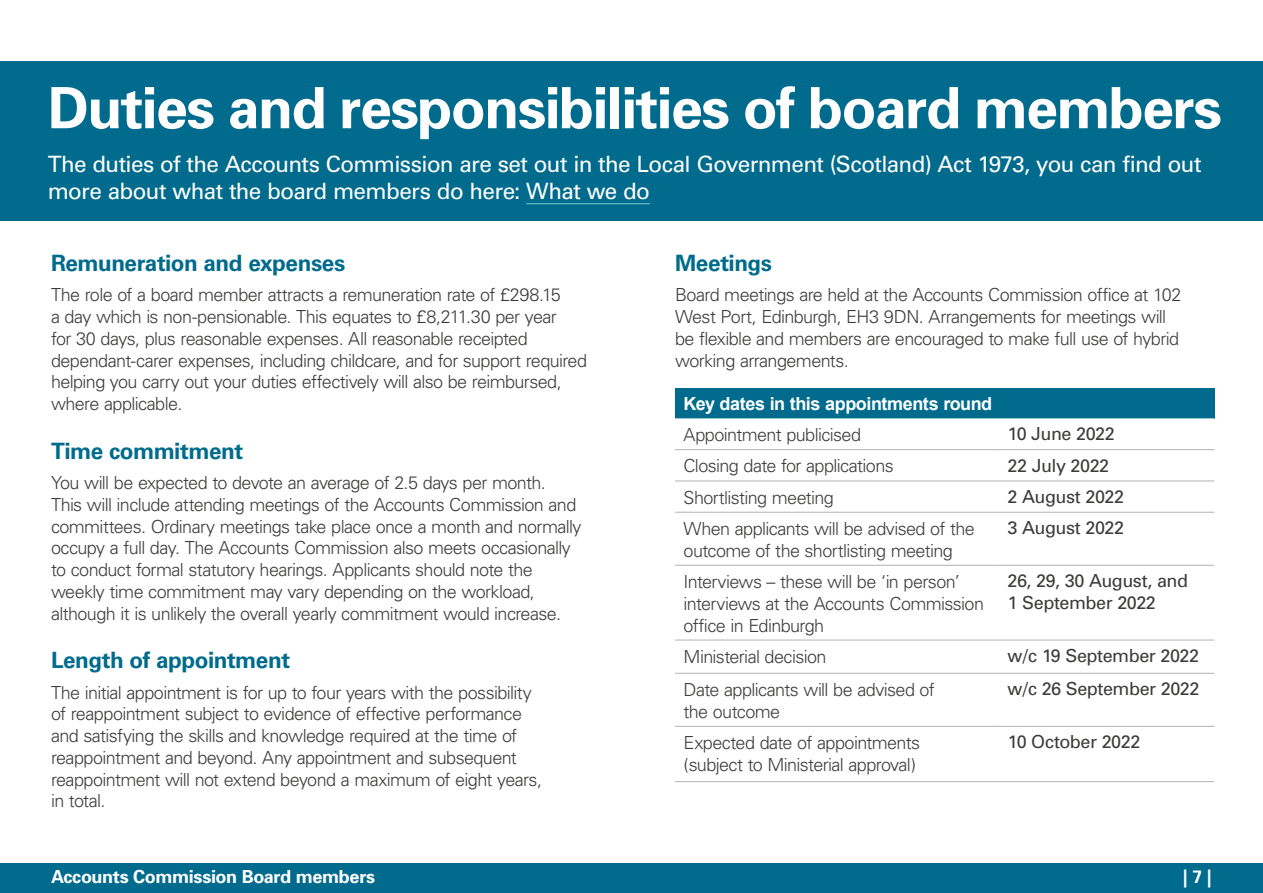
<style>
.page{position:relative;width:1263px;height:893px;background:#fff}
.page>*{position:absolute;margin:0;border:0;box-sizing:border-box;transform-origin:0 0}
.t1{font:700 57px "Univers";letter-spacing:-.025em;color:#fff}
.AS-P13-intro_text{font:22.5px/27px "Univers LT Pro 55 Roman";letter-spacing:-.03em;color:#fff}
.t2{font:700 22.5px "Univers LT Pro 65";letter-spacing:-.02em;color:#006b8d}
.AS-P06-Body_text{font:300 18px/21.8px "Univers LT Pro 45";letter-spacing:-.035em;color:#3c3c3b}
.AS-P06-Body_text-2{font:300 18px/21.8px "Univers";letter-spacing:-.035em;color:#3c3c3b}
.AS-P06-Body_text-3{font:18px/21.8px "Univers";letter-spacing:-.025em;color:#3c3c3b}
.t3{font:700 18px "Univers";letter-spacing:-.02em;color:#fff}
.AS-P06-Body_text-4{font:700 18px "Arial";letter-spacing:-.025em;color:#fff}
.s1{font-family:"Univers"}
</style>
<div class="page">
<div style="left:675px;top:388px;width:539px;height:30px;background:#006b8d"></div>
<svg style="left:675px;top:418px;width:539px;height:308px"></svg>
<hr style="left:675px;top:449px;width:324px;height:1px;background:#b3b2b2">
<hr style="left:999px;top:449px;width:215px;height:1px;background:#b3b2b2">
<hr style="left:675px;top:481px;width:324px;height:1px;background:#b3b2b2">
<hr style="left:999px;top:481px;width:215px;height:1px;background:#b3b2b2">
<hr style="left:675px;top:512px;width:324px;height:1px;background:#b3b2b2">
<hr style="left:999px;top:512px;width:215px;height:1px;background:#b3b2b2">
<hr style="left:675px;top:565px;width:324px;height:1px;background:#b3b2b2">
<hr style="left:999px;top:565px;width:215px;height:1px;background:#b3b2b2">
<hr style="left:675px;top:640px;width:324px;height:1px;background:#b3b2b2">
<hr style="left:999px;top:640px;width:215px;height:1px;background:#b3b2b2">
<hr style="left:675px;top:673px;width:324px;height:1px;background:#b3b2b2">
<hr style="left:999px;top:673px;width:215px;height:1px;background:#b3b2b2">
<hr style="left:675px;top:726px;width:324px;height:1px;background:#b3b2b2">
<hr style="left:999px;top:726px;width:215px;height:1px;background:#b3b2b2">
<hr style="left:675px;top:781px;width:324px;height:1px;background:#b3b2b2">
<hr style="left:999px;top:781px;width:215px;height:1px;background:#b3b2b2">
<div style="left:0;top:61px;width:1263px;height:160px;background:#006b8d"></div>
<hr style="left:526px;top:203px;width:124px;height:1px;background:#81cbd4">
<div style="left:0;top:863px;width:1263px;height:30px;background:#006b8d"></div>
<h1 class="t1" style="left:48px;top:74px;width:1175px">Duties and responsibilities of board members</h1>
<p class="AS-P13-intro_text" style="left:48px;top:150px;width:1155px">The duties of the Accounts Commission are set out in the Local Government (Scotland) Act 1973, you can find out more about what the board members do here: <span class="s1">What we do</span></p>
<h1 class="t2" style="left:51px;top:247px;width:296px">Remuneration and expenses</h1>
<p class="AS-P06-Body_text" style="left:51px;top:284px;width:537px">The role of a board member attracts a remuneration rate of £298.15<br>a day which is non-pensionable. This equates to £8,211.30 per year<br>for 30 days, plus reasonable expenses. All reasonable receipted dependant-carer expenses, including childcare, and for support required helping you carry out your duties effectively will also be reimbursed, where applicable.</p>
<h2 class="t2" style="left:51px;top:435px;width:194px">Time commitment</h2>
<p class="AS-P06-Body_text" style="left:51px;top:471px;width:532px">You will be expected to devote an average of 2.5 days per month.<br>This will include attending meetings of the Accounts Commission and committees. Ordinary meetings take place once a month and normally occupy a full day. The Accounts Commission also meets occasionally to conduct formal statutory hearings. Applicants should note the weekly time commitment may vary depending on the workload, although it is unlikely the overall yearly commitment would increase.</p>
<h2 class="t2" style="left:51px;top:644px;width:241px">Length of appointment</h2>
<p class="AS-P06-Body_text" style="left:51px;top:681px;width:492px">The initial appointment is for up to four years with the possibility of reappointment subject to evidence of effective performance and satisfying the skills and knowledge required at the time of reappointment and beyond. Any appointment and subsequent reappointment will not extend beyond a maximum of eight years, in total.</p>
<h2 class="t2" style="left:675px;top:247px;width:98px">Meetings</h2>
<p class="AS-P06-Body_text" style="left:675px;top:284px;width:508px">Board meetings are held at the Accounts Commission office at 102<br>West Port, Edinburgh, EH3 9DN. Arrangements for meetings will be flexible and members are encouraged to make full use of hybrid working arrangements.</p>
<p class="AS-P06-Body_text-4" style="left:684px;top:392px;width:310px">Key dates in this appointments round</p>
<p class="AS-P06-Body_text-2" style="left:684px;top:424px;width:179px">Appointment publicised</p>
<p class="AS-P06-Body_text-3" style="left:1008px;top:423px;width:109px">10 June 2022</p>
<p class="AS-P06-Body_text-2" style="left:684px;top:455px;width:212px">Closing date for applications</p>
<p class="AS-P06-Body_text-3" style="left:1008px;top:455px;width:103px">22 July 2022</p>
<p class="AS-P06-Body_text-2" style="left:684px;top:486px;width:152px">Shortlisting meeting</p>
<p class="AS-P06-Body_text-3" style="left:1008px;top:486px;width:118px">2 August 2022</p>
<p class="AS-P06-Body_text-2" style="left:684px;top:518px;width:293px">When applicants will be advised of the outcome of the shortlisting meeting</p>
<p class="AS-P06-Body_text-3" style="left:1008px;top:517px;width:118px">3 August 2022</p>
<p class="AS-P06-Body_text-2" style="left:684px;top:571px;width:302px">Interviews – these will be ‘in person’ interviews at the Accounts Commission office in Edinburgh</p>
<p class="AS-P06-Body_text-3" style="left:1008px;top:570px;width:182px">26, 29, 30 August, and<br>1 September 2022</p>
<p class="AS-P06-Body_text-2" style="left:684px;top:646px;width:144px">Ministerial decision</p>
<p class="AS-P06-Body_text-3" style="left:1008px;top:645px;width:193px">w/c 19 September 2022</p>
<p class="AS-P06-Body_text-2" style="left:684px;top:679px;width:253px">Date applicants will be advised of the outcome</p>
<p class="AS-P06-Body_text-3" style="left:1008px;top:678px;width:193px">w/c 26 September 2022</p>
<p class="AS-P06-Body_text-2" style="left:684px;top:732px;width:238px">Expected date of appointments (subject to Ministerial approval)</p>
<p class="AS-P06-Body_text-3" style="left:1008px;top:731px;width:134px">10 October 2022</p>
<p class="t3" style="left:51px;top:866px;width:326px">Accounts Commission Board members</p>
<p class="t3" style="left:1183px;top:866px;width:31px">| 7 |</p>
</div>
